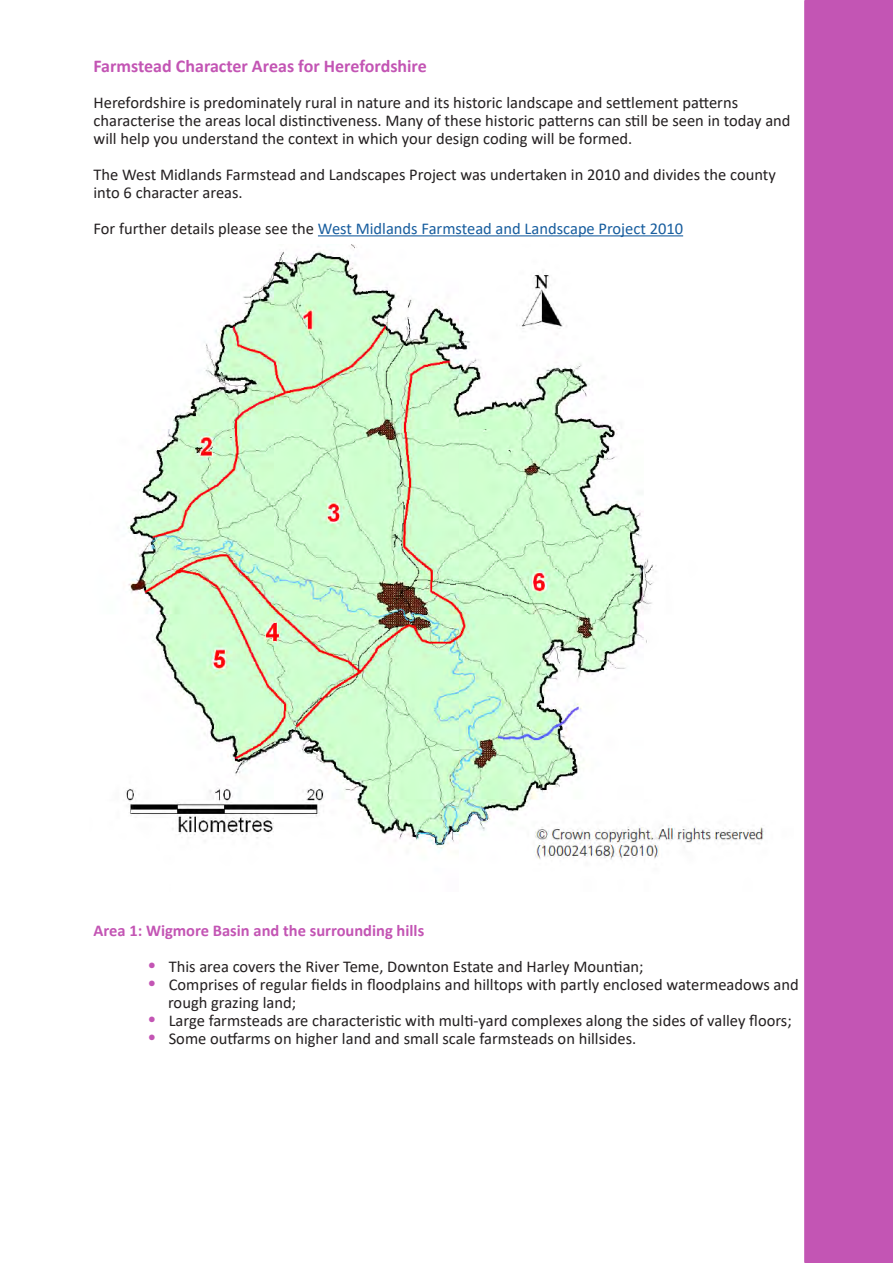
<style>
.page{position:relative;width:893px;height:1263px;background:#fff}
.page>*{position:absolute;margin:0;border:0;box-sizing:border-box;transform-origin:0 0}
.t1{font:700 18px "Calibri";color:#c355b4}
.t2{font:16.5px/18px "Calibri";color:#231f20}
.t3{font:16.5px "Calibri";color:#175d9e}
.t4{font:700 16.5px "Calibri";color:#c355b4}
.s1{color:#231f20}
.s2{font-size:18px;color:#c355b4}
</style>
<div class="page">
<hr style="left:318px;top:235px;width:365px;height:1px;background:#175d9e">
<img style="left:125px;top:245px;width:639px;height:615px">
<div style="left:804px;top:0;width:89px;height:1263px;background:#c355b4"></div>
<h4 class="t1" style="left:94px;top:53px;width:335px">Farmstead Character Areas for Herefordshire</h4>
<p class="t2" style="left:94px;top:93px;width:699px">Herefordshire is predominately rural in nature and its historic landscape and settlement patterns characterise the areas local distinctiveness. Many of these historic patterns can still be seen in today and will help you understand the context in which your design coding will be formed.</p>
<p class="t2" style="left:94px;top:165px;width:684px">The West Midlands Farmstead and Landscapes Project was undertaken in 2010 and divides the county into 6 character areas.</p>
<p class="t3" style="left:94px;top:217px;width:591px"><span class="s1">For further details please see the</span> West Midlands Farmstead and Landscape Project 2010</p>
<p class="t4" style="left:94px;top:919px;width:332px">Area 1: Wigmore Basin and the surrounding hills</p>
<p class="t2" style="left:148px;top:957px;width:498px"><span class="s2">•</span> This area covers the River Teme, Downton Estate and Harley Mountian;</p>
<p class="t2" style="left:168px;top:975px;width:632px;text-indent:-21px"><span class="s2">•</span> Comprises of regular fields in floodplains and hilltops with partly enclosed watermeadows and rough grazing land;</p>
<p class="t2" style="left:148px;top:1011px;width:646px"><span class="s2">•</span> Large farmsteads are characteristic with multi-yard complexes along the sides of valley floors;</p>
<p class="t2" style="left:148px;top:1029px;width:490px"><span class="s2">•</span> Some outfarms on higher land and small scale farmsteads on hillsides.</p>
</div>
